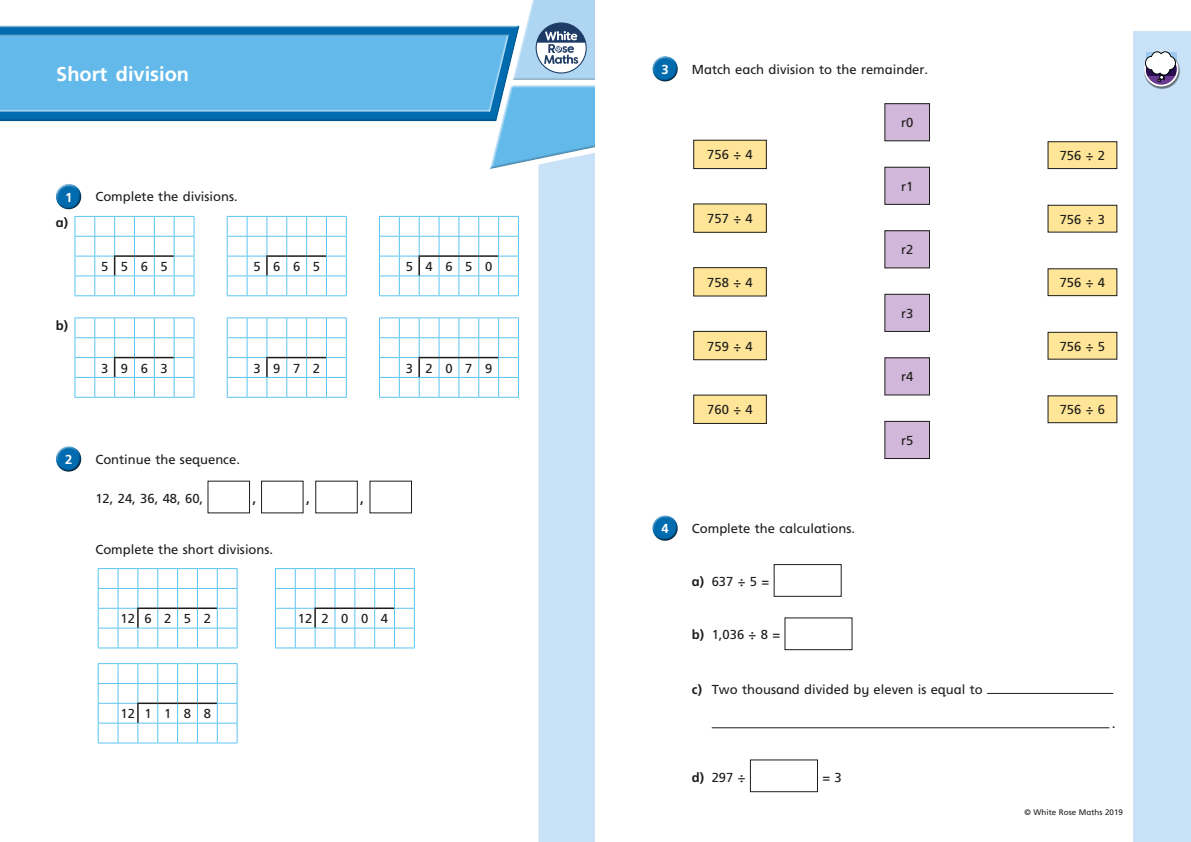
<style>
.page{position:relative;width:1191px;height:842px;background:#fff}
.page>*{position:absolute;margin:0;border:0;box-sizing:border-box;transform-origin:0 0}
.t1{font:700 20px "Frutiger Inf";color:#fff}
.t2{font:15px "Frutiger Inf";color:#1d1d1b}
.t3{font:14px "Frutiger Inf";color:#1d1d1b}
.t4{font:13px "Frutiger Inf";color:#1d1d1b}
.t5{font:700 13px "Frutiger Inf";color:#fff}
.t6{font:700 13px "Frutiger Inf";color:#1d1d1b}
.t7{font:8px "Frutiger Inf";color:#1d1d1b}
.s1{font-weight:700}
</style>
<div class="page">
<div style="left:1133px;top:31px;width:58px;height:811px;background:#c9e2f7"></div>
<svg style="left:0;top:0;width:595px;height:169px"></svg>
<svg style="left:538px;top:144px;width:57px;height:698px;fill:#c9e2f7"></svg>
<div style="left:56px;top:183px;width:26px;height:21px;background:#fff;opacity:.75"></div>
<div style="left:56px;top:188px;width:27px;height:22px;background:#1d1d1b;opacity:.75"></div>
<div style="left:56px;top:446px;width:26px;height:20px;background:#fff;opacity:.75"></div>
<div style="left:56px;top:450px;width:27px;height:23px;background:#1d1d1b;opacity:.75"></div>
<div style="left:315px;top:481px;width:43px;height:32px;border:1px solid #1d1d1b"></div>
<img style="left:1144px;top:53px;width:36px;height:36px">
<svg style="left:1145px;top:53px;width:32px;height:33px"></svg>
<div style="left:1144px;top:52px;width:34px;height:34px;border:2px solid #fff;border-radius:50%"></div>
<svg style="left:1145px;top:52px;width:31px;height:30px"></svg>
<div style="left:652px;top:56px;width:26px;height:20px;background:#fff;opacity:.75"></div>
<div style="left:652px;top:60px;width:27px;height:23px;background:#1d1d1b;opacity:.75"></div>
<div style="left:652px;top:515px;width:26px;height:20px;background:#fff;opacity:.75"></div>
<div style="left:652px;top:519px;width:27px;height:23px;background:#1d1d1b;opacity:.75"></div>
<div style="left:773px;top:564px;width:68px;height:33px;border:1px solid #1d1d1b"></div>
<div style="left:784px;top:617px;width:68px;height:33px;border:1px solid #1d1d1b"></div>
<hr style="left:987px;top:693px;width:126px;height:1px;background:#1d1d1b">
<hr style="left:711px;top:727px;width:398px;height:1px;background:#1d1d1b">
<div style="left:750px;top:759px;width:68px;height:33px;border:1px solid #1d1d1b"></div>
<svg style="left:75px;top:216px;width:120px;height:80px"></svg>
<hr style="left:134px;top:255px;width:20px;height:2px;background:#1d1d1b">
<hr style="left:154px;top:255px;width:20px;height:2px;background:#1d1d1b">
<svg style="left:98px;top:568px;width:140px;height:81px"></svg>
<hr style="left:197px;top:607px;width:20px;height:2px;background:#1d1d1b">
<svg style="left:98px;top:663px;width:140px;height:81px"></svg>
<hr style="left:197px;top:702px;width:20px;height:2px;background:#1d1d1b">
<svg style="left:275px;top:568px;width:140px;height:81px"></svg>
<svg style="left:75px;top:317px;width:120px;height:81px"></svg>
<svg style="left:227px;top:216px;width:120px;height:80px"></svg>
<svg style="left:227px;top:317px;width:120px;height:81px"></svg>
<svg style="left:379px;top:216px;width:140px;height:80px"></svg>
<svg style="left:379px;top:317px;width:140px;height:81px"></svg>
<div style="left:693px;top:140px;width:73px;height:29px;background:#ffe597"></div>
<div style="left:693px;top:140px;width:73px;height:29px;border:1px solid #1d1d1b"></div>
<div style="left:693px;top:204px;width:73px;height:28px;background:#ffe597"></div>
<div style="left:693px;top:204px;width:73px;height:29px;border:1px solid #1d1d1b"></div>
<div style="left:693px;top:268px;width:73px;height:28px;background:#ffe597"></div>
<div style="left:693px;top:267px;width:73px;height:29px;border:1px solid #1d1d1b"></div>
<div style="left:693px;top:331px;width:73px;height:29px;background:#ffe597"></div>
<div style="left:693px;top:331px;width:73px;height:29px;border:1px solid #1d1d1b"></div>
<div style="left:693px;top:395px;width:73px;height:28px;background:#ffe597"></div>
<div style="left:693px;top:395px;width:73px;height:29px;border:1px solid #1d1d1b"></div>
<div style="left:885px;top:104px;width:44px;height:37px;background:#d1b7d9"></div>
<div style="left:884px;top:103px;width:46px;height:38px;border:1px solid #1d1d1b"></div>
<div style="left:885px;top:167px;width:44px;height:37px;background:#d1b7d9"></div>
<div style="left:884px;top:167px;width:46px;height:38px;border:1px solid #1d1d1b"></div>
<div style="left:885px;top:231px;width:44px;height:37px;background:#d1b7d9"></div>
<div style="left:884px;top:230px;width:46px;height:38px;border:1px solid #1d1d1b"></div>
<div style="left:885px;top:294px;width:44px;height:37px;background:#d1b7d9"></div>
<div style="left:884px;top:294px;width:46px;height:38px;border:1px solid #1d1d1b"></div>
<div style="left:885px;top:358px;width:44px;height:37px;background:#d1b7d9"></div>
<div style="left:885px;top:421px;width:44px;height:37px;background:#d1b7d9"></div>
<div style="left:884px;top:421px;width:46px;height:38px;border:1px solid #1d1d1b"></div>
<div style="left:1048px;top:142px;width:68px;height:27px;background:#ffe597"></div>
<div style="left:1047px;top:141px;width:70px;height:28px;border:1px solid #1d1d1b"></div>
<div style="left:1048px;top:205px;width:68px;height:27px;background:#ffe597"></div>
<div style="left:1047px;top:205px;width:70px;height:27px;border:1px solid #1d1d1b"></div>
<div style="left:1048px;top:269px;width:68px;height:27px;background:#ffe597"></div>
<div style="left:1047px;top:268px;width:70px;height:28px;border:1px solid #1d1d1b"></div>
<div style="left:1048px;top:332px;width:68px;height:27px;background:#ffe597"></div>
<div style="left:1047px;top:332px;width:70px;height:28px;border:1px solid #1d1d1b"></div>
<div style="left:1048px;top:396px;width:68px;height:27px;background:#ffe597"></div>
<div style="left:1047px;top:395px;width:70px;height:28px;border:1px solid #1d1d1b"></div>
<h1 class="t1" style="left:56px;top:62px;width:134px">Short division</h1>
<p class="t5" style="left:65px;top:189px;width:9px">1</p>
<p class="t4" style="left:95px;top:189px;width:144px">Complete the divisions.</p>
<p class="t6" style="left:56px;top:215px;width:14px">a)</p>
<p class="t4" style="left:101px;top:259px;width:68px">5565</p>
<p class="t4" style="left:253px;top:259px;width:68px">5665</p>
<p class="t6" style="left:56px;top:317px;width:14px">b)</p>
<p class="t4" style="left:101px;top:360px;width:68px">3963</p>
<p class="t4" style="left:253px;top:360px;width:68px">3972</p>
<p class="t4" style="left:406px;top:259px;width:88px">54650</p>
<p class="t4" style="left:406px;top:360px;width:88px">32079</p>
<p class="t5" style="left:65px;top:452px;width:9px">2</p>
<p class="t4" style="left:95px;top:451px;width:146px">Continue the sequence.</p>
<p class="t4" style="left:95px;top:490px;width:109px">12, 24, 36, 48, 60,</p>
<p class="t2" style="left:252px;top:489px;width:6px">,</p>
<p class="t2" style="left:306px;top:489px;width:6px">,</p>
<p class="t2" style="left:360px;top:489px;width:6px">,</p>
<p class="t4" style="left:95px;top:542px;width:179px">Complete the short divisions.</p>
<p class="t4" style="left:121px;top:611px;width:92px">126252</p>
<p class="t4" style="left:298px;top:611px;width:92px">122004</p>
<p class="t4" style="left:121px;top:706px;width:92px">121188</p>
<p class="t5" style="left:661px;top:62px;width:9px">3</p>
<p class="t4" style="left:692px;top:61px;width:238px">Match each division to the remainder.</p>
<p class="t4" style="left:707px;top:147px;width:47px">756 ÷ 4</p>
<p class="t4" style="left:707px;top:211px;width:47px">757 ÷ 4</p>
<p class="t4" style="left:707px;top:275px;width:47px">758 ÷ 4</p>
<p class="t4" style="left:707px;top:338px;width:47px">759 ÷ 4</p>
<p class="t4" style="left:707px;top:402px;width:47px">760 ÷ 4</p>
<p class="t5" style="left:661px;top:521px;width:9px">4</p>
<p class="t4" style="left:692px;top:521px;width:165px">Complete the calculations.</p>
<p class="t4" style="left:692px;top:574px;width:79px"><span class="s1">a)</span> 637÷5=</p>
<p class="t4" style="left:692px;top:627px;width:90px"><span class="s1">b)</span> 1,036 ÷ 8 =</p>
<p class="t4" style="left:901px;top:115px;width:14px">r0</p>
<p class="t4" style="left:901px;top:179px;width:14px">r1</p>
<p class="t4" style="left:901px;top:242px;width:14px">r2</p>
<p class="t4" style="left:901px;top:306px;width:14px">r3</p>
<p class="t4" style="left:901px;top:369px;width:14px">r4</p>
<p class="t4" style="left:901px;top:433px;width:14px">r5</p>
<p class="t4" style="left:692px;top:682px;width:292px"><span class="s1">c)</span> Two thousand divided by eleven is equal to</p>
<p class="t4" style="left:692px;top:769px;width:55px"><span class="s1">d)</span> 297 ÷</p>
<p class="t4" style="left:822px;top:769px;width:21px">= 3</p>
<p class="t4" style="left:1059px;top:148px;width:47px">756 ÷ 2</p>
<p class="t4" style="left:1059px;top:212px;width:47px">756 ÷ 3</p>
<p class="t4" style="left:1059px;top:275px;width:47px">756 ÷ 4</p>
<p class="t4" style="left:1059px;top:339px;width:47px">756 ÷ 5</p>
<p class="t4" style="left:1059px;top:402px;width:47px">756 ÷ 6</p>
<p class="t3" style="left:1111px;top:715px;width:5px">.</p>
<p class="t7" style="left:1024px;top:808px;width:100px">© White Rose Maths 2019</p>
</div>
